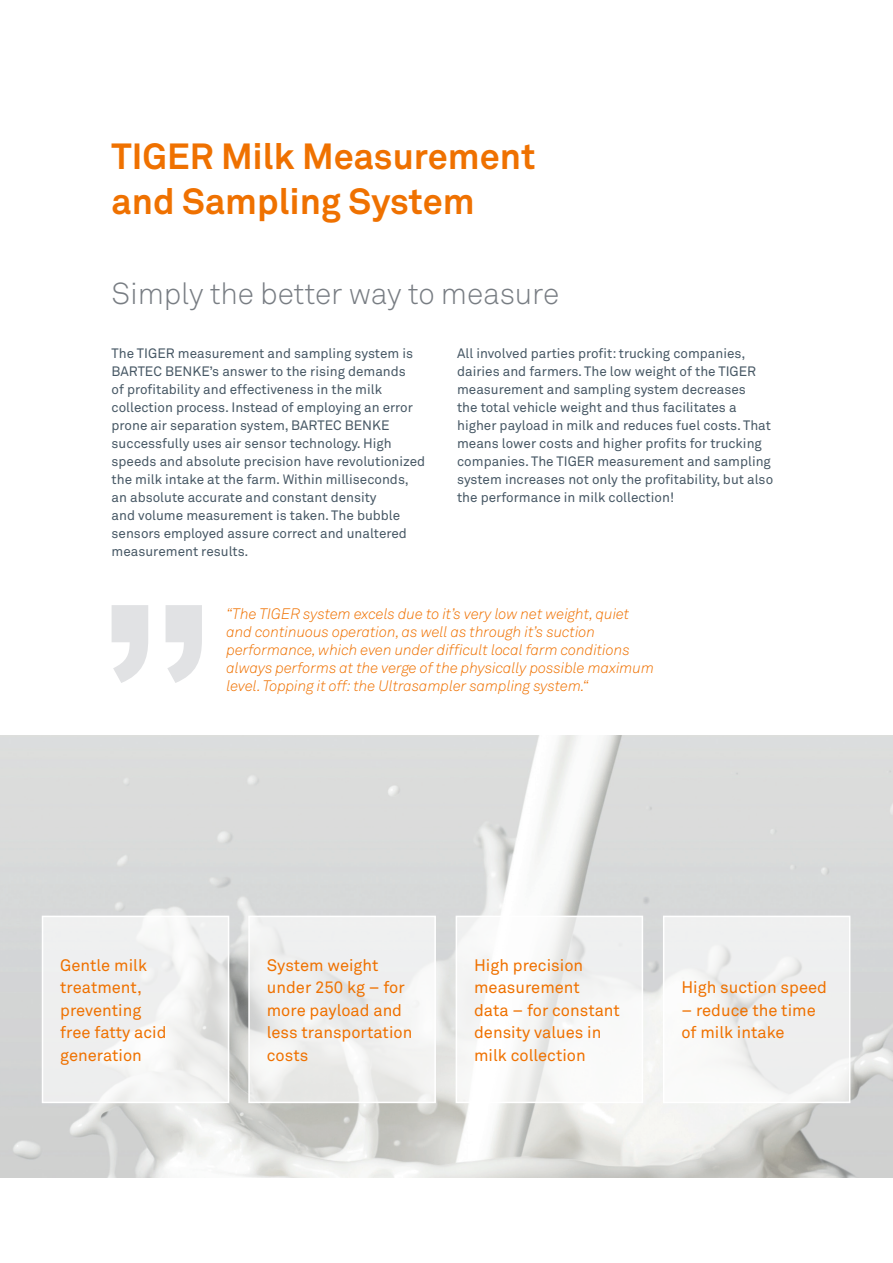
<style>
.page{position:relative;width:893px;height:1263px;background:#fff}
.page>*{position:absolute;margin:0;border:0;box-sizing:border-box;transform-origin:0 0}
.Headline_2___30_36{font:700 36px/45px "Akkurat Pro";color:#ef7100}
.Intro_1____20_24{font:300 30px "Akkurat Pro";letter-spacing:-.005em;color:#787d83}
.Copytext_1_Bullets{font:16.5px/22.5px "Akkurat Pro";color:#ef7100}
.Quote_2___14_18{font:italic 300 15px/18px "Akkurat Pro";letter-spacing:-.005em;color:#ef7100}
.Copytext_1__standard{font:13.5px/18px "Akkurat Pro";color:#475865}
</style>
<div class="page">
<img style="left:0;top:736px;width:893px;height:442px">
<div style="left:249px;top:916px;width:186px;height:186px;background:#eff0f0"></div>
<svg style="left:45px;top:919px;width:181px;height:181px;fill:#eeefef"></svg>
<div style="left:664px;top:916px;width:186px;height:186px;background:#eff0f0"></div>
<svg style="left:459px;top:919px;width:181px;height:181px"></svg>
<div style="left:248px;top:916px;width:188px;height:187px;border:2px solid #fff"></div>
<div style="left:42px;top:916px;width:187px;height:187px;border:2px solid #fff"></div>
<div style="left:663px;top:916px;width:187px;height:187px;border:2px solid #fff"></div>
<div style="left:456px;top:916px;width:187px;height:187px;border:2px solid #fff"></div>
<svg style="left:112px;top:605px;width:90px;height:78px"></svg>
<p class="Headline_2___30_36" style="left:112px;top:133px;width:425px">TIGER Milk Measurement and Sampling System</p>
<p class="Intro_1____20_24" style="left:112px;top:275px;width:449px">Simply the better way to measure</p>
<p class="Copytext_1__standard" style="left:112px;top:344px;width:315px">The TIGER measurement and sampling system is BARTEC BENKE’s answer to the rising demands<br>of profitability and effectiveness in the milk collection process. Instead of employing an error prone air separation system, BARTEC BENKE successfully uses air sensor technology. High speeds and absolute precision have revolutionized the milk intake at the farm. Within milliseconds, an absolute accurate and constant density<br>and volume measurement is taken. The bubble sensors employed assure correct and unaltered measurement results.</p>
<p class="Copytext_1__standard" style="left:457px;top:344px;width:318px">All involved parties profit: trucking companies, dairies and farmers. The low weight of the TIGER measurement and sampling system decreases<br>the total vehicle weight and thus facilitates a higher payload in milk and reduces fuel costs. That means lower costs and higher profits for trucking companies. The TIGER measurement and sampling system increases not only the profitability, but also the performance in milk collection!</p>
<p class="Quote_2___14_18" style="left:227px;top:604px;width:429px">“The TIGER system excels due to it’s very low net weight, quiet and continuous operation, as well as through it’s suction performance, which even under difficult local farm conditions always performs at the verge of the physically possible maximum level. Topping it off: the Ultrasampler sampling system.“</p>
<p class="Copytext_1_Bullets" style="left:60px;top:954px;width:108px">Gentle milk treatment, preventing free fatty acid generation</p>
<p class="Copytext_1_Bullets" style="left:267px;top:954px;width:147px">System weight under 250 kg – for more payload and less transportation costs</p>
<p class="Copytext_1_Bullets" style="left:474px;top:954px;width:147px">High precision measurement<br>data – for constant density values in milk collection</p>
<p class="Copytext_1_Bullets" style="left:681px;top:976px;width:147px">High suction speed</p>
<p class="Copytext_1_Bullets" style="left:681px;top:999px;width:136px">– reduce the time of milk intake</p>
</div>
